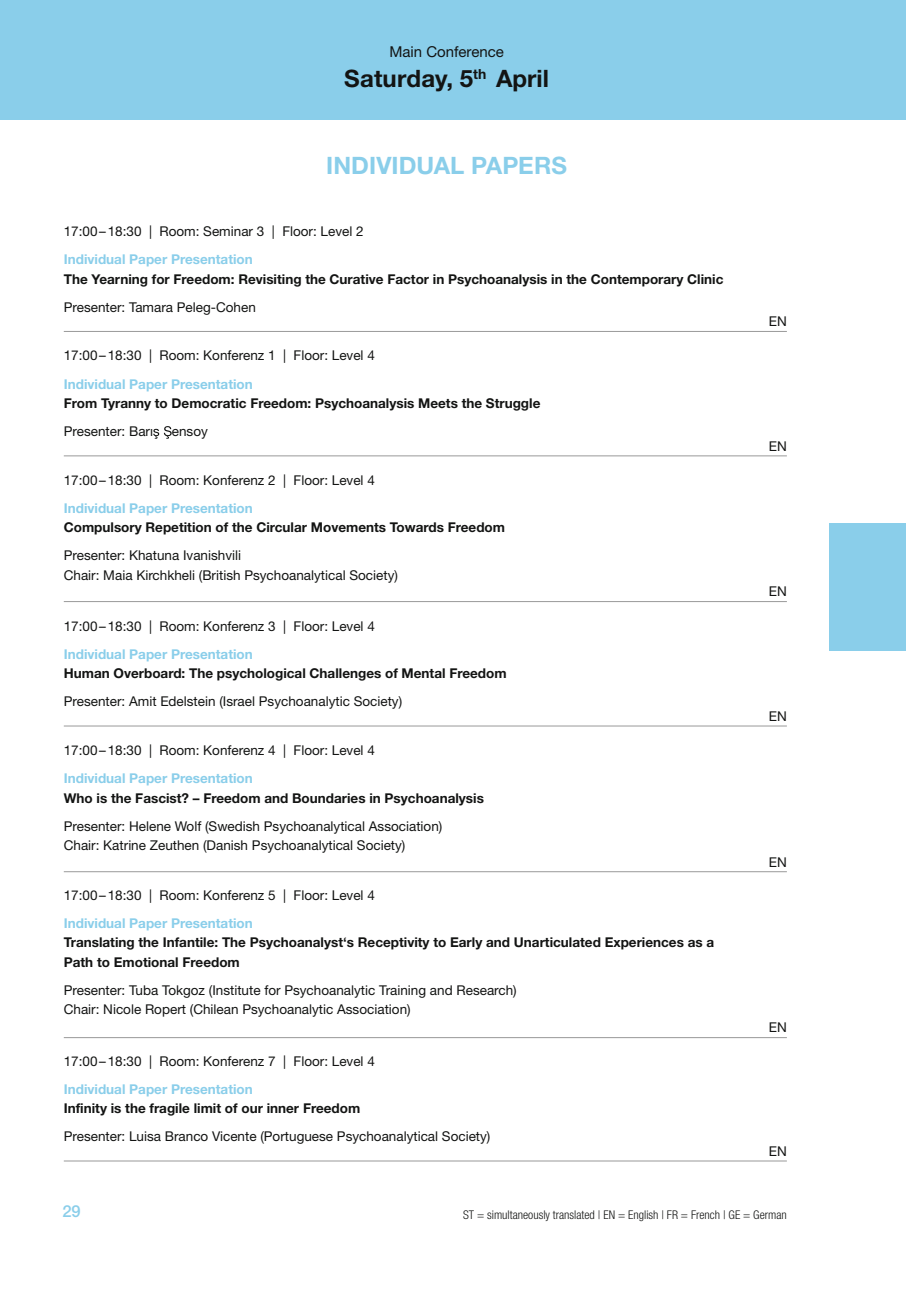
<style>
.page{position:relative;width:906px;height:1289px;background:#fff}
.page>*{position:absolute;margin:0;border:0;box-sizing:border-box;transform-origin:0 0}
.t1{font:700 24px "Helvetica Neue";letter-spacing:.005em;color:#131413}
.t2{font:700 24px "Helvetica Neue";letter-spacing:.005em;color:#8aceea}
.t3{font:500 16.5px "Helvetica Neue";color:#8aceea}
.t4{font:15px "Helvetica Neue";color:#131413}
.t5{font:13.5px/19.5px "Helvetica Neue";color:#131413}
.t6{font:700 13.5px/19.5px "Helvetica Neue";color:#131413}
.t7{font:700 13.5px "Helvetica Neue";color:#8aceea}
.t8{font:300 condensed 12px "Helvetica Neue";color:#131413}
</style>
<div class="page">
<div style="left:0;top:0;width:906px;height:119px;background:#8aceea"></div>
<div style="left:829px;top:523px;width:77px;height:128px;background:#8aceea"></div>
<hr style="left:64px;top:331px;width:723px;height:1px;background:#999">
<hr style="left:64px;top:455px;width:723px;height:1px;background:#999">
<hr style="left:64px;top:601px;width:723px;height:1px;background:#999">
<hr style="left:64px;top:725px;width:723px;height:1px;background:#999">
<hr style="left:64px;top:871px;width:723px;height:1px;background:#999">
<hr style="left:64px;top:1037px;width:723px;height:1px;background:#999">
<hr style="left:64px;top:1160px;width:723px;height:1px;background:#999">
<svg style="left:153px;top:426px;width:19px;height:13px"></svg>
<p class="t4" style="left:389px;top:43px;width:116px">Main Conference</p>
<h1 class="t1" style="left:344px;top:64px;width:206px">Saturday, 5<sup>th</sup> April</h1>
<h1 class="t2" style="left:326px;top:151px;width:242px">INDIVIDUAL PAPERS</h1>
<p class="t5" style="left:64px;top:221px;width:301px">17:00–18:30 | Room: Seminar 3 | Floor: Level 2</p>
<p class="t7" style="left:64px;top:251px;width:190px">Individual Paper Presentation</p>
<p class="t6" style="left:64px;top:269px;width:661px">The Yearning for Freedom: Revisiting the Curative Factor in Psychoanalysis in the Contemporary Clinic</p>
<p class="t5" style="left:64px;top:297px;width:194px">Presenter: Tamara Peleg-Cohen</p>
<p class="t5" style="left:64px;top:346px;width:312px">17:00–18:30 | Room: Konferenz 1 | Floor: Level 4</p>
<p class="t7" style="left:64px;top:375px;width:190px">Individual Paper Presentation</p>
<p class="t6" style="left:64px;top:393px;width:478px">From Tyranny to Democratic Freedom: Psychoanalysis Meets the Struggle</p>
<p class="t5" style="left:64px;top:421px;width:91px">Presenter: Barı</p>
<p class="t5" style="left:172px;top:421px;width:38px">ensoy</p>
<p class="t5" style="left:64px;top:470px;width:312px">17:00–18:30 | Room: Konferenz 2 | Floor: Level 4</p>
<p class="t7" style="left:64px;top:500px;width:190px">Individual Paper Presentation</p>
<p class="t6" style="left:64px;top:517px;width:443px">Compulsory Repetition of the Circular Movements Towards Freedom</p>
<p class="t5" style="left:64px;top:545px;width:336px">Presenter: Khatuna Ivanishvili<br>Chair: Maia Kirchkheli (British Psychoanalytical Society)</p>
<p class="t5" style="left:64px;top:616px;width:312px">17:00–18:30 | Room: Konferenz 3 | Floor: Level 4</p>
<p class="t7" style="left:64px;top:645px;width:190px">Individual Paper Presentation</p>
<p class="t6" style="left:64px;top:663px;width:444px">Human Overboard: The psychological Challenges of Mental Freedom</p>
<p class="t5" style="left:64px;top:691px;width:340px">Presenter: Amit Edelstein (Israel Psychoanalytic Society)</p>
<p class="t5" style="left:64px;top:740px;width:312px">17:00–18:30 | Room: Konferenz 4 | Floor: Level 4</p>
<p class="t7" style="left:64px;top:770px;width:190px">Individual Paper Presentation</p>
<p class="t6" style="left:64px;top:787px;width:421px">Who is the Fascist? – Freedom and Boundaries in Psychoanalysis</p>
<p class="t5" style="left:64px;top:815px;width:380px">Presenter: Helene Wolf (Swedish Psychoanalytical Association)<br>Chair: Katrine Zeuthen (Danish Psychoanalytical Society)</p>
<p class="t5" style="left:64px;top:885px;width:312px">17:00–18:30 | Room: Konferenz 5 | Floor: Level 4</p>
<p class="t7" style="left:64px;top:914px;width:190px">Individual Paper Presentation</p>
<p class="t6" style="left:64px;top:932px;width:652px">Translating the Infantile: The Psychoanalyst‘s Receptivity to Early and Unarticulated Experiences as a<br>Path to Emotional Freedom</p>
<p class="t5" style="left:64px;top:980px;width:454px">Presenter: Tuba Tokgoz (Institute for Psychoanalytic Training and Research)<br>Chair: Nicole Ropert (Chilean Psychoanalytic Association)</p>
<p class="t5" style="left:64px;top:1050px;width:312px">17:00–18:30 | Room: Konferenz 7 | Floor: Level 4</p>
<p class="t7" style="left:64px;top:1080px;width:190px">Individual Paper Presentation</p>
<p class="t6" style="left:64px;top:1098px;width:298px">Infinity is the fragile limit of our inner Freedom</p>
<p class="t5" style="left:64px;top:1126px;width:428px">Presenter: Luisa Branco Vicente (Portuguese Psychoanalytical Society)</p>
<p class="t5" style="left:769px;top:311px;width:19px">EN</p>
<p class="t5" style="left:769px;top:436px;width:19px">EN</p>
<p class="t5" style="left:769px;top:581px;width:19px">EN</p>
<p class="t5" style="left:769px;top:706px;width:19px">EN</p>
<p class="t5" style="left:769px;top:851px;width:19px">EN</p>
<p class="t5" style="left:769px;top:1017px;width:19px">EN</p>
<p class="t5" style="left:769px;top:1141px;width:19px">EN</p>
<p class="t3" style="left:62px;top:1200px;width:20px">29</p>
<p class="t8" style="left:463px;top:1208px;width:325px">ST = simultaneously translated | EN = English | FR = French | GE = German</p>
</div>
